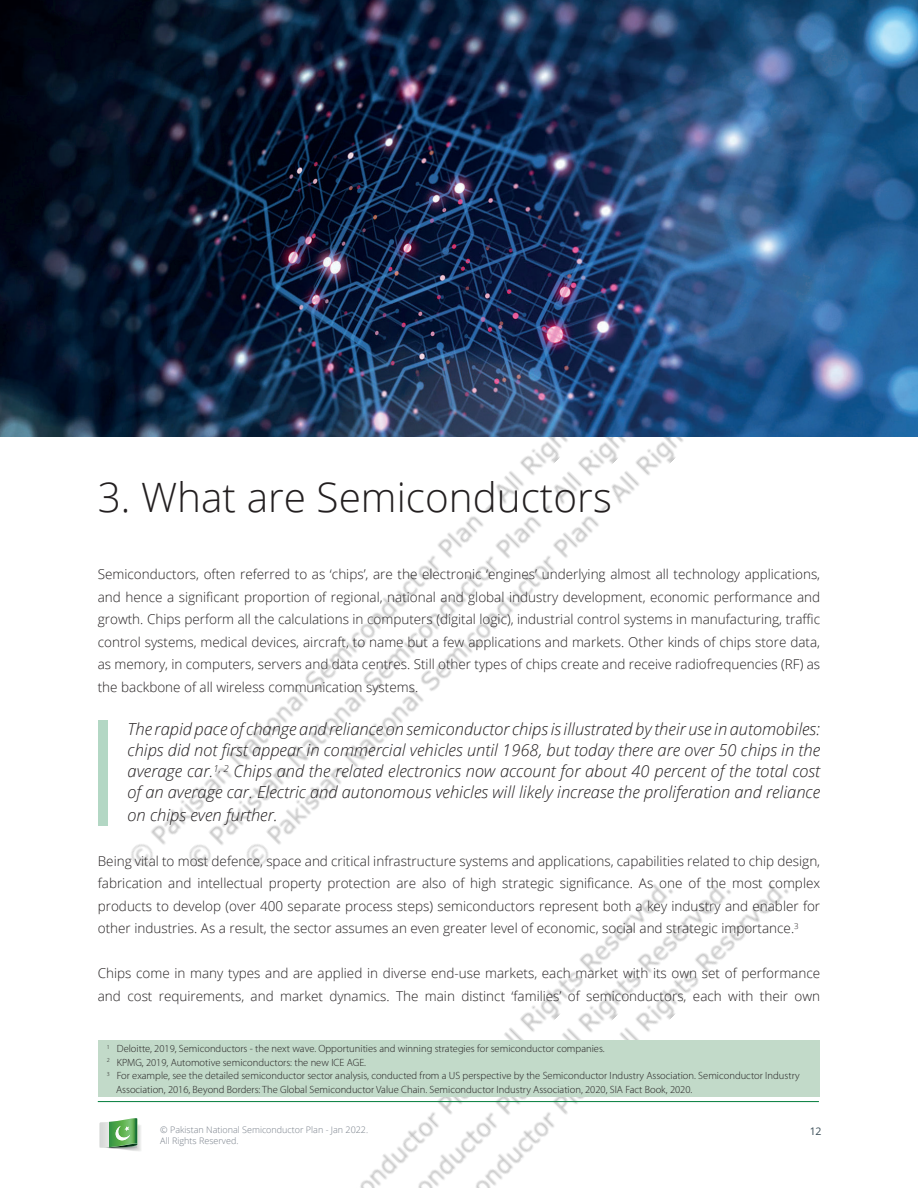
<style>
.page{position:relative;width:918px;height:1188px;background:#fff}
.page>*{position:absolute;margin:0;border:0;box-sizing:border-box;transform-origin:0 0}
.t1{font:300 40.5px "Open Sans";color:#231f20}
.t2{font:italic 300 16.5px/21px "Open Sans";color:#231f20;text-align:justify}
.t3{font:300 13.5px/22.5px "Open Sans";color:#231f20;text-align:justify}
.t4{font:300 10.5px "Myriad Pro";color:#231f20}
.t5{font:10.5px "Open Sans";color:#384b55}
.t6{font:300 9px "Open Sans";color:#757d87}
</style>
<div class="page">
<img style="left:238px;top:436px;width:557px;height:752px">
<svg style="left:99px;top:1118px;width:42px;height:33px"></svg>
<hr style="left:98px;top:1101px;width:721px;height:1px;background:#007c3b">
<img style="left:0;top:0;width:918px;height:436px">
<div style="left:98px;top:1040px;width:722px;height:57px;background:#c2dac9"></div>
<div style="left:98px;top:720px;width:10px;height:105px;background:#b3d7c4"></div>
<h1 class="t1" style="left:98px;top:469px;width:516px">3. What are Semiconductors</h1>
<p class="t3" style="left:98px;top:563px;width:724px">Semiconductors, often referred to as ‘chips’, are the electronic ‘engines’ underlying almost all technology applications, and hence a significant proportion of regional, national and global industry development, economic performance and growth. Chips perform all the calculations in computers (digital logic), industrial control systems in manufacturing, traffic control systems, medical devices, aircraft, to name but a few applications and markets. Other kinds of chips store data, as memory, in computers, servers and data centres. Still other types of chips create and receive radiofrequencies (RF) as the backbone of all wireless communication systems.</p>
<p class="t2" style="left:128px;top:718px;width:694px">The rapid pace of change and reliance on semiconductor chips is illustrated by their use in automobiles: chips did not first appear in commercial vehicles until 1968, but today there are over 50 chips in the average car.<sup>1,</sup> <sup>2</sup> Chips and the related electronics now account for about 40 percent of the total cost of an average car. Electric and autonomous vehicles will likely increase the proliferation and reliance</p>
<p class="t2" style="left:128px;top:804px;width:152px">on chips even further.</p>
<p class="t3" style="left:98px;top:849px;width:724px">Being vital to most defence, space and critical infrastructure systems and applications, capabilities related to chip design, fabrication and intellectual property protection are also of high strategic significance. As one of the most complex products to develop (over 400 separate process steps) semiconductors represent both a key industry and enabler for other industries. As a result, the sector assumes an even greater level of economic, social and strategic importance.<sup>3</sup></p>
<p class="t3" style="left:98px;top:962px;width:724px">Chips come in many types and are applied in diverse end-use markets, each market with its own set of performance and cost requirements, and market dynamics. The main distinct ‘families’ of semiconductors, each with their own</p>
<p class="t4" style="left:107px;top:1042px;width:499px"><sup>1</sup> Deloitte, 2019, Semiconductors - the next wave. Opportunities and winning strategies for semiconductor companies.</p>
<p class="t4" style="left:107px;top:1056px;width:261px"><sup>2</sup> KPMG, 2019, Automotive semiconductors: the new ICE AGE.</p>
<p class="t4" style="left:107px;top:1069px;width:694px"><sup>3</sup> For example, see the detailed semiconductor sector analysis, conducted from a US perspective by the Semiconductor Industry Association. Semiconductor Industry</p>
<p class="t4" style="left:116px;top:1083px;width:578px">Association, 2016, Beyond Borders: The Global Semiconductor Value Chain. Semiconductor Industry Association, 2020, SIA Fact Book, 2020.</p>
<p class="t6" style="left:160px;top:1124px;width:210px">© Pakistan National Semiconductor Plan - Jan 2022.</p>
<p class="t5" style="left:810px;top:1124px;width:13px">12</p>
<p class="t6" style="left:160px;top:1135px;width:80px">All Rights Reserved.</p>
</div>
